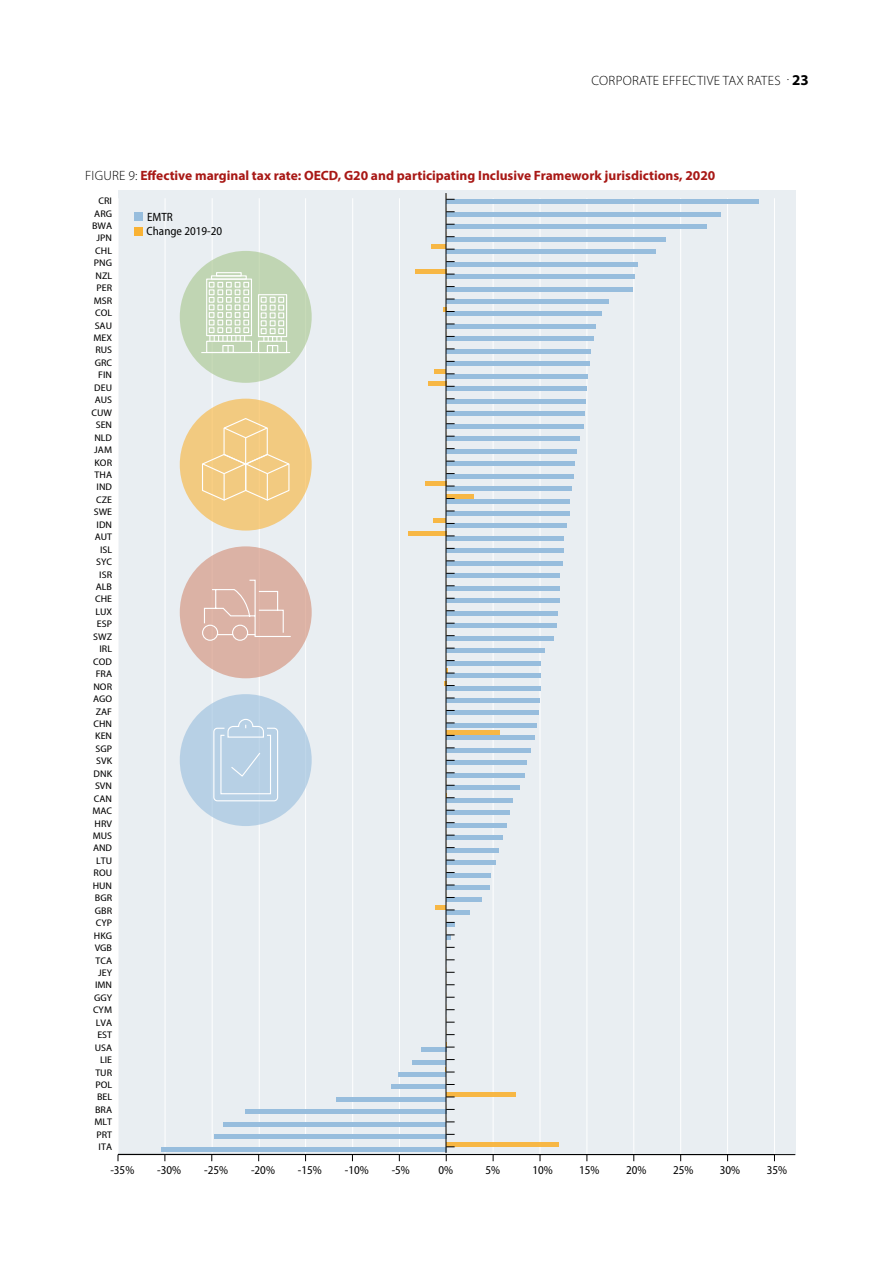
<style>
.page{position:relative;width:893px;height:1263px;background:#fff}
.page>*{position:absolute;margin:0;border:0;box-sizing:border-box;transform-origin:0 0}
.t1{font:700 13.5px "Myriad Pro";color:#a81815}
.t2{font:300 13.5px "Myriad Pro";letter-spacing:.02em;color:#000}
.t3{font:semi-condensed 12px "Myriad Pro";color:#000}
.t4{font:semi-condensed 9.6px/12.5px "Myriad Pro";color:#000;text-align:right;scale:1.13 1}
.s1{font-weight:700;font-size:15px}
.s2{font-weight:300;color:#000}
</style>
<div class="page">
<div style="left:118px;top:191px;width:677px;height:963px;background:#e9eef2"></div>
<hr style="left:118px;top:198px;width:1px;height:959px;background:#fff">
<hr style="left:165px;top:198px;width:1px;height:959px;background:#fff">
<hr style="left:212px;top:198px;width:1px;height:959px;background:#fff">
<hr style="left:259px;top:198px;width:1px;height:959px;background:#fff">
<hr style="left:305px;top:198px;width:1px;height:959px;background:#fff">
<hr style="left:352px;top:198px;width:1px;height:959px;background:#fff">
<hr style="left:399px;top:198px;width:1px;height:959px;background:#fff">
<hr style="left:680px;top:198px;width:1px;height:959px;background:#fff">
<hr style="left:774px;top:198px;width:1px;height:959px;background:#fff">
<hr style="left:727px;top:198px;width:1px;height:959px;background:#fff">
<hr style="left:586px;top:198px;width:1px;height:959px;background:#fff">
<hr style="left:633px;top:198px;width:1px;height:959px;background:#fff">
<hr style="left:493px;top:198px;width:1px;height:959px;background:#fff">
<hr style="left:540px;top:198px;width:1px;height:959px;background:#fff">
<hr style="left:118px;top:1154px;width:677px;height:1px;background:#000">
<div style="left:134px;top:227px;width:9px;height:9px;background:#f9b234"></div>
<div style="left:134px;top:213px;width:9px;height:8px;background:#97bddd"></div>
<svg style="left:537px;top:1155px;width:5px;height:6px"></svg>
<hr style="left:446px;top:1142px;width:112px;height:4px;background:#f7b745">
<div style="left:446px;top:1092px;width:70px;height:5px;background:#f7b745"></div>
<div style="left:435px;top:905px;width:11px;height:5px;background:#f7b745"></div>
<hr style="left:446px;top:731px;width:54px;height:4px;background:#f7b745">
<div style="left:408px;top:531px;width:38px;height:5px;background:#f7b745"></div>
<svg style="left:433px;top:519px;width:13px;height:4px"></svg>
<hr style="left:446px;top:494px;width:27px;height:4px;background:#f7b745">
<div style="left:425px;top:481px;width:21px;height:5px;background:#f7b745"></div>
<hr style="left:428px;top:382px;width:18px;height:4px;background:#f7b745">
<div style="left:435px;top:369px;width:11px;height:5px;background:#f7b745"></div>
<div style="left:415px;top:269px;width:31px;height:5px;background:#f7b745"></div>
<div style="left:431px;top:244px;width:15px;height:5px;background:#f7b745"></div>
<hr style="left:161px;top:1147px;width:285px;height:4px;background:#97bddd">
<div style="left:214px;top:1134px;width:232px;height:5px;background:#97bddd"></div>
<hr style="left:223px;top:1122px;width:223px;height:4px;background:#97bddd">
<hr style="left:245px;top:1110px;width:201px;height:4px;background:#97bddd">
<div style="left:337px;top:1097px;width:109px;height:5px;background:#97bddd"></div>
<hr style="left:391px;top:1085px;width:55px;height:4px;background:#97bddd">
<div style="left:399px;top:1072px;width:47px;height:5px;background:#97bddd"></div>
<hr style="left:412px;top:1060px;width:34px;height:4px;background:#97bddd">
<div style="left:421px;top:1047px;width:25px;height:5px;background:#97bddd"></div>
<div style="left:446px;top:910px;width:24px;height:5px;background:#97bddd"></div>
<hr style="left:446px;top:898px;width:35px;height:4px;background:#97bddd">
<div style="left:446px;top:885px;width:44px;height:5px;background:#97bddd"></div>
<hr style="left:446px;top:873px;width:45px;height:4px;background:#97bddd">
<div style="left:446px;top:860px;width:49px;height:5px;background:#97bddd"></div>
<hr style="left:446px;top:848px;width:52px;height:4px;background:#97bddd">
<div style="left:446px;top:835px;width:57px;height:5px;background:#97bddd"></div>
<hr style="left:446px;top:823px;width:61px;height:4px;background:#97bddd">
<div style="left:446px;top:810px;width:63px;height:5px;background:#97bddd"></div>
<hr style="left:446px;top:798px;width:66px;height:4px;background:#97bddd">
<div style="left:446px;top:785px;width:74px;height:5px;background:#97bddd"></div>
<hr style="left:446px;top:773px;width:79px;height:4px;background:#97bddd">
<div style="left:446px;top:760px;width:81px;height:5px;background:#97bddd"></div>
<div style="left:446px;top:748px;width:84px;height:5px;background:#97bddd"></div>
<hr style="left:446px;top:736px;width:89px;height:4px;background:#97bddd">
<div style="left:446px;top:723px;width:91px;height:5px;background:#97bddd"></div>
<hr style="left:446px;top:711px;width:92px;height:4px;background:#97bddd">
<div style="left:446px;top:698px;width:93px;height:5px;background:#97bddd"></div>
<hr style="left:446px;top:686px;width:94px;height:4px;background:#97bddd">
<div style="left:446px;top:673px;width:94px;height:5px;background:#97bddd"></div>
<hr style="left:446px;top:661px;width:95px;height:4px;background:#97bddd">
<div style="left:446px;top:648px;width:99px;height:5px;background:#97bddd"></div>
<hr style="left:446px;top:636px;width:108px;height:4px;background:#97bddd">
<div style="left:446px;top:623px;width:111px;height:5px;background:#97bddd"></div>
<hr style="left:446px;top:611px;width:112px;height:4px;background:#97bddd">
<div style="left:446px;top:598px;width:114px;height:5px;background:#97bddd"></div>
<hr style="left:446px;top:586px;width:114px;height:4px;background:#97bddd">
<div style="left:446px;top:573px;width:114px;height:5px;background:#97bddd"></div>
<div style="left:446px;top:561px;width:116px;height:5px;background:#97bddd"></div>
<hr style="left:446px;top:549px;width:117px;height:4px;background:#97bddd">
<div style="left:446px;top:536px;width:118px;height:5px;background:#97bddd"></div>
<hr style="left:446px;top:524px;width:121px;height:4px;background:#97bddd">
<div style="left:446px;top:511px;width:123px;height:5px;background:#97bddd"></div>
<hr style="left:446px;top:499px;width:123px;height:4px;background:#97bddd">
<div style="left:446px;top:486px;width:125px;height:5px;background:#97bddd"></div>
<hr style="left:446px;top:474px;width:128px;height:4px;background:#97bddd">
<div style="left:446px;top:461px;width:129px;height:5px;background:#97bddd"></div>
<hr style="left:446px;top:449px;width:130px;height:4px;background:#97bddd">
<div style="left:446px;top:436px;width:133px;height:5px;background:#97bddd"></div>
<hr style="left:446px;top:424px;width:137px;height:4px;background:#97bddd">
<div style="left:446px;top:411px;width:139px;height:5px;background:#97bddd"></div>
<hr style="left:446px;top:399px;width:139px;height:4px;background:#97bddd">
<hr style="left:446px;top:387px;width:140px;height:4px;background:#97bddd">
<div style="left:446px;top:374px;width:141px;height:5px;background:#97bddd"></div>
<hr style="left:446px;top:362px;width:143px;height:4px;background:#97bddd">
<div style="left:446px;top:349px;width:145px;height:5px;background:#97bddd"></div>
<hr style="left:446px;top:337px;width:148px;height:4px;background:#97bddd">
<div style="left:446px;top:324px;width:150px;height:5px;background:#97bddd"></div>
<hr style="left:446px;top:312px;width:156px;height:4px;background:#97bddd">
<div style="left:446px;top:299px;width:163px;height:5px;background:#97bddd"></div>
<hr style="left:446px;top:287px;width:187px;height:4px;background:#97bddd">
<div style="left:446px;top:274px;width:189px;height:5px;background:#97bddd"></div>
<hr style="left:446px;top:262px;width:192px;height:4px;background:#97bddd">
<div style="left:446px;top:249px;width:210px;height:5px;background:#97bddd"></div>
<hr style="left:446px;top:237px;width:220px;height:4px;background:#97bddd">
<div style="left:446px;top:224px;width:260px;height:5px;background:#97bddd"></div>
<hr style="left:446px;top:212px;width:274px;height:4px;background:#97bddd">
<hr style="left:446px;top:200px;width:313px;height:4px;background:#97bddd">
<hr style="left:446px;top:193px;width:1px;height:960px;background:#000">
<svg style="left:443px;top:307px;width:12px;height:5px"></svg>
<svg style="left:446px;top:668px;width:9px;height:6px"></svg>
<svg style="left:444px;top:681px;width:11px;height:5px"></svg>
<svg style="left:446px;top:793px;width:9px;height:5px"></svg>
<svg style="left:446px;top:922px;width:9px;height:5px"></svg>
<svg style="left:446px;top:935px;width:9px;height:5px"></svg>
<svg style="left:446px;top:1042px;width:9px;height:6px"></svg>
<div style="left:180px;top:694px;width:132px;height:132px;background:#b7d0e5;border-radius:50%"></div>
<svg style="left:213px;top:719px;width:66px;height:83px"></svg>
<div style="left:180px;top:546px;width:132px;height:132px;background:#dbb2a5;border-radius:50%"></div>
<svg style="left:202px;top:579px;width:89px;height:62px"></svg>
<div style="left:180px;top:251px;width:132px;height:132px;background:#c0d5b3;border-radius:50%"></div>
<div style="left:206px;top:279px;width:46px;height:57px;border:1px solid #fff"></div>
<div style="left:258px;top:294px;width:29px;height:43px;border:1px solid #fff"></div>
<div style="left:258px;top:341px;width:29px;height:12px;border:1px solid #fff"></div>
<div style="left:206px;top:341px;width:46px;height:12px;border:1px solid #fff"></div>
<svg style="left:209px;top:282px;width:40px;height:70px"></svg>
<svg style="left:261px;top:297px;width:23px;height:55px"></svg>
<div style="left:211px;top:275px;width:36px;height:5px;border:1px solid #fff"></div>
<div style="left:216px;top:272px;width:26px;height:4px;border:1px solid #fff"></div>
<hr style="left:201px;top:352px;width:89px;height:1px;background:#fff">
<div style="left:180px;top:399px;width:132px;height:132px;background:#f2ca80;border-radius:50%"></div>
<svg style="left:202px;top:418px;width:88px;height:83px"></svg>
<h1 class="t2" style="left:592px;top:72px;width:219px">CORPORATE EFFECTIVE TAX RATES . <span class="s1">23</span></h1>
<h1 class="t1" style="left:85px;top:167px;width:632px"><span class="s2">FIGURE 9:</span> Effective marginal tax rate: OECD, G20 and participating Inclusive Framework jurisdictions, 2020</h1>
<p class="t4" style="left:92px;top:195px;width:20px">CRI<br>ARG<br>BWA<br>JPN<br>CHL<br>PNG<br>NZL<br>PER<br>MSR<br>COL<br>SAU<br>MEX<br>RUS<br>GRC<br>FIN<br>DEU<br>AUS<br>CUW<br>SEN<br>NLD<br>JAM<br>KOR<br>THA<br>IND<br>CZE<br>SWE<br>IDN<br>AUT<br>ISL<br>SYC<br>ISR<br>ALB<br>CHE<br>LUX<br>ESP<br>SWZ<br>IRL<br>COD<br>FRA<br>NOR<br>AGO<br>ZAF<br>CHN<br>KEN<br>SGP<br>SVK<br>DNK<br>SVN<br>CAN<br>MAC<br>HRV<br>MUS<br>AND<br>LTU<br>ROU<br>HUN<br>BGR<br>GBR<br>CYP<br>HKG<br>VGB<br>TCA<br>JEY<br>IMN<br>GGY<br>CYM<br>LVA<br>EST<br>USA<br>LIE<br>TUR<br>POL<br>BEL<br>BRA<br>MLT<br>PRT<br>ITA</p>
<p class="t3" style="left:110px;top:1164px;width:25px">-35%</p>
<p class="t3" style="left:157px;top:1164px;width:25px">-30%</p>
<p class="t3" style="left:204px;top:1164px;width:25px">-25%</p>
<p class="t3" style="left:251px;top:1164px;width:25px">-20%</p>
<p class="t3" style="left:298px;top:1164px;width:25px">-15%</p>
<p class="t3" style="left:345px;top:1164px;width:25px">-10%</p>
<p class="t3" style="left:392px;top:1164px;width:20px">-5%</p>
<p class="t3" style="left:439px;top:1164px;width:16px">0%</p>
<p class="t3" style="left:485px;top:1164px;width:16px">5%</p>
<p class="t3" style="left:532px;top:1164px;width:22px">10%</p>
<p class="t3" style="left:579px;top:1164px;width:22px">15%</p>
<p class="t3" style="left:626px;top:1164px;width:22px">20%</p>
<p class="t3" style="left:673px;top:1164px;width:22px">25%</p>
<p class="t3" style="left:720px;top:1164px;width:22px">30%</p>
<p class="t3" style="left:767px;top:1164px;width:22px">35%</p>
<p class="t3" style="left:147px;top:211px;width:27px">EMTR</p>
<p class="t3" style="left:147px;top:225px;width:77px">Change 2019-20</p>
</div>
